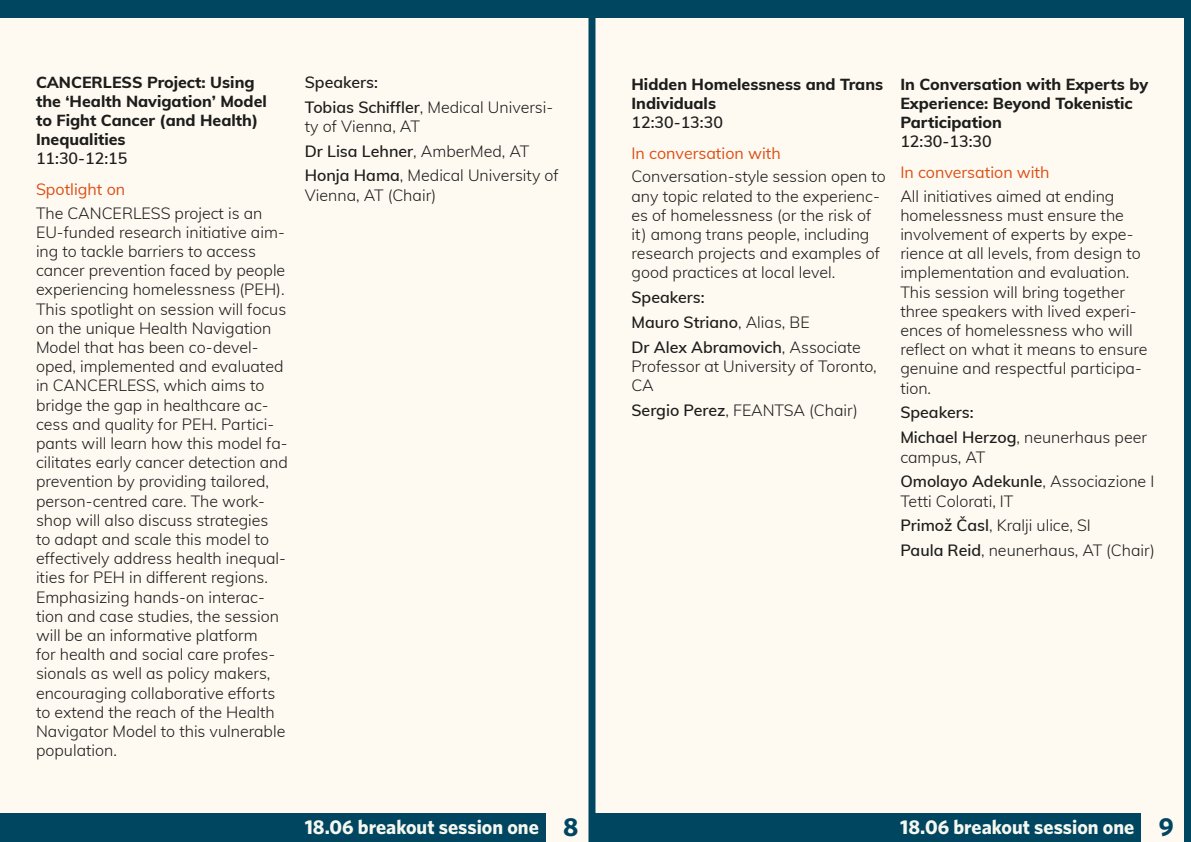
<style>
.page{position:relative;width:1191px;height:842px;background:#fff}
.page>*{position:absolute;margin:0;border:0;box-sizing:border-box;transform-origin:0 0}
.t1{font:700 26px "Whitney";color:#004661}
.Subtitle{font:700 20px "Whitney";color:#f6f8ef}
.Copy{font:300 16px/19.2px "Muli";color:#1d1d1b}
.Heading_2{font:800 16px/19.2px "Muli";color:#1d1d1b}
.Heading_3{font:600 16px "Muli";color:#1d1d1b}
.SESSION_TYPE{font:16px "Muli";color:#dc4e14}
.s1{font-weight:600}
.s2{font-weight:300}
</style>
<div class="page">
<div style="left:0;top:0;width:595px;height:842px;background:#fefaf2"></div>
<div style="left:595px;top:0;width:596px;height:842px;background:#fefaf2"></div>
<div style="left:0;top:0;width:595px;height:17px;background:#004661"></div>
<div style="left:595px;top:0;width:596px;height:17px;background:#004661"></div>
<div style="left:0;top:814px;width:546px;height:28px;background:#004661"></div>
<div style="left:595px;top:814px;width:546px;height:28px;background:#004661"></div>
<div style="left:588px;top:8px;width:7px;height:834px;background:#004661"></div>
<div style="left:1184px;top:8px;width:7px;height:834px;background:#004661"></div>
<p class="Heading_2" style="left:36px;top:72px;width:232px">CANCERLESS Project: Using the ‘Health Navigation’ Model to Fight Cancer (and Health)<br>Inequalities</p>
<p class="Heading_3" style="left:36px;top:147px;width:93px">11:30-12:15</p>
<p class="SESSION_TYPE" style="left:36px;top:178px;width:91px">Spotlight on</p>
<p class="Copy" style="left:36px;top:202px;width:253px">The CANCERLESS project is an<br>EU-funded research initiative aim&shy;ing to tackle barriers to access cancer prevention faced by people experiencing homelessness (PEH).<br>This spotlight on session will focus on the unique Health Navigation<br>Model that has been co-devel&shy;oped, implemented and evaluated in CANCERLESS, which aims to bridge the gap in healthcare ac&shy;cess and quality for PEH. Partici&shy;pants will learn how this model fa&shy;cilitates early cancer detection and prevention by providing tailored, person-centred care. The work&shy;shop will also discuss strategies<br>to adapt and scale this model to effectively address health inequal&shy;ities for PEH in different regions.<br>Emphasizing hands-on interac&shy;tion and case studies, the session will be an informative platform<br>for health and social care profes&shy;sionals as well as policy makers, encouraging collaborative efforts to extend the reach of the Health<br>Navigator Model to this vulnerable population.</p>
<p class="Heading_3" style="left:305px;top:70px;width:75px">Speakers:</p>
<p class="Copy" style="left:305px;top:96px;width:250px"><span class="s1">Tobias Schiffler</span>, Medical Universi&shy;ty of Vienna, AT</p>
<p class="Heading_3" style="left:305px;top:139px;width:226px">Dr Lisa Lehner<span class="s2">, AmberMed, AT</span></p>
<p class="Copy" style="left:305px;top:165px;width:255px"><span class="s1">Honja Hama</span>, Medical University of<br>Vienna, AT (Chair)</p>
<p class="Heading_2" style="left:631px;top:74px;width:253px">Hidden Homelessness and Trans<br>Individuals</p>
<p class="Heading_3" style="left:631px;top:111px;width:93px">12:30-13:30</p>
<p class="SESSION_TYPE" style="left:631px;top:142px;width:151px">In conversation with</p>
<p class="Copy" style="left:631px;top:166px;width:256px">Conversation-style session open to any topic related to the experienc&shy;es of homelessness (or the risk of it) among trans people, including research projects and examples of good practices at local level.</p>
<p class="Heading_3" style="left:631px;top:286px;width:75px">Speakers:</p>
<p class="Heading_3" style="left:631px;top:311px;width:180px">Mauro Striano<span class="s2">, Alias, BE</span></p>
<p class="Copy" style="left:631px;top:337px;width:247px"><span class="s1">Dr Alex Abramovich</span>, Associate<br>Professor at University of Toronto,<br>CA</p>
<p class="Copy" style="left:631px;top:400px;width:228px"><span class="s1">Sergio Perez</span>, FEANTSA (Chair)</p>
<p class="Heading_2" style="left:900px;top:74px;width:249px">In Conversation with Experts by<br>Experience: Beyond Tokenistic<br>Participation</p>
<p class="Heading_3" style="left:900px;top:130px;width:93px">12:30-13:30</p>
<p class="SESSION_TYPE" style="left:900px;top:161px;width:151px">In conversation with</p>
<p class="Copy" style="left:900px;top:185px;width:249px">All initiatives aimed at ending homelessness must ensure the involvement of experts by expe&shy;rience at all levels, from design to implementation and evaluation.<br>This session will bring together three speakers with lived experi&shy;ences of homelessness who will reflect on what it means to ensure genuine and respectful participa&shy;tion.</p>
<p class="Heading_3" style="left:900px;top:401px;width:75px">Speakers:</p>
<p class="Copy" style="left:900px;top:427px;width:248px"><span class="s1">Michael Herzog</span>, neunerhaus peer campus, AT</p>
<p class="Copy" style="left:900px;top:471px;width:255px"><span class="s1">Omolayo Adekunle</span>, Associazione I<br>Tetti Colorati, IT</p>
<p class="Copy" style="left:900px;top:515px;width:192px"><span class="s1">Primož Časl</span>, Kralji ulice, SI</p>
<p class="Copy" style="left:900px;top:540px;width:256px"><span class="s1">Paula Reid</span>, neunerhaus, AT (Chair)</p>
<p class="Subtitle" style="left:305px;top:815px;width:235px">18.06 breakout session one</p>
<h1 class="t1" style="left:563px;top:812px;width:17px">8</h1>
<h1 class="t1" style="left:1158px;top:812px;width:17px">9</h1>
<p class="Subtitle" style="left:900px;top:815px;width:235px">18.06 breakout session one</p>
</div>
